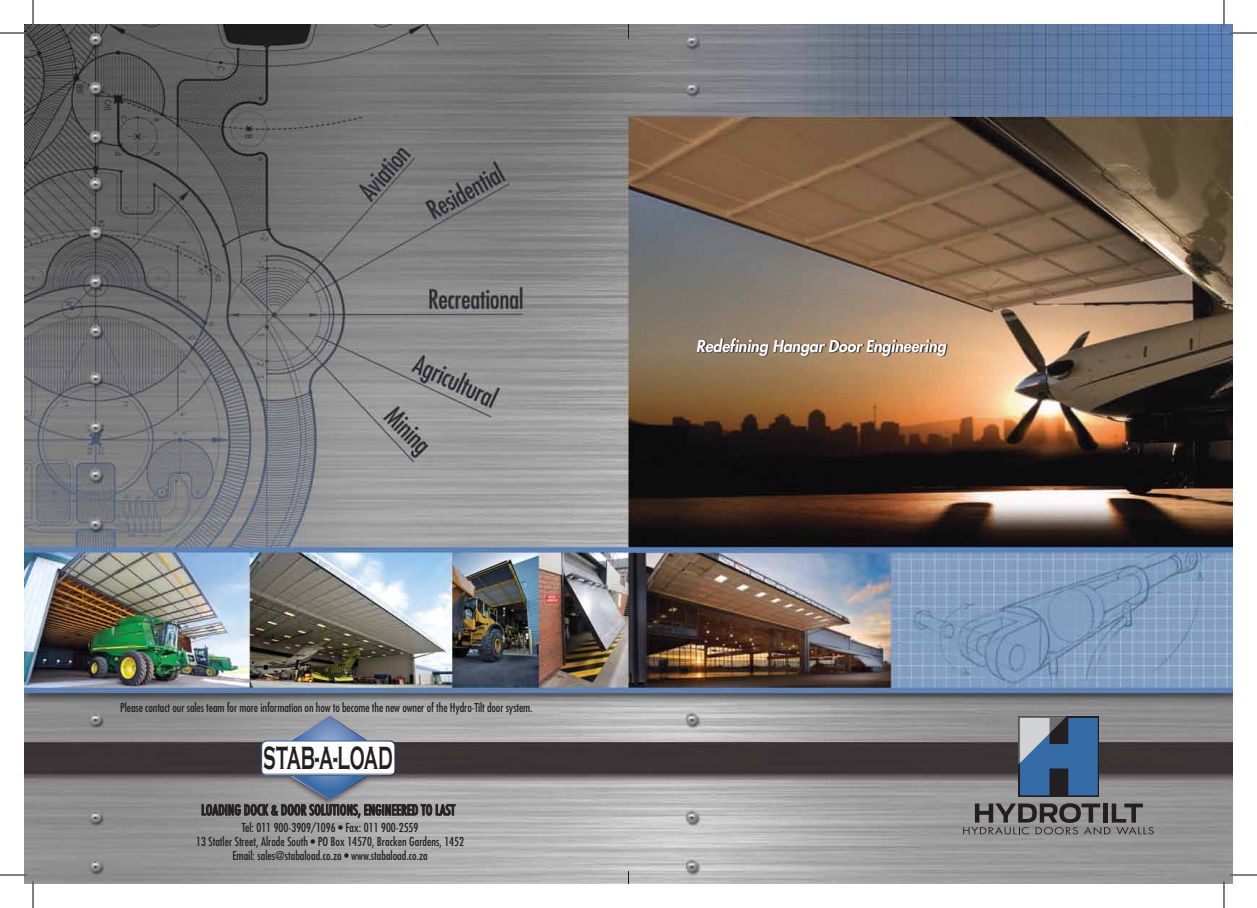
<style>
.page{position:relative;width:1257px;height:908px;background:#fff}
.page>*{position:absolute;margin:0;border:0;box-sizing:border-box;transform-origin:0 0}
.t1{font:700 33.1px "Copperplate Gothic";letter-spacing:-.005em;color:#231f20;scale:.53 1}
.t2{font:italic 800 16px "Futura";letter-spacing:-.01em;color:#fff}
.t3{font:condensed 14px "Futura";color:#231f20}
.t4{font:condensed 12px/14px "Futura";color:#231f20;text-align:center}
</style>
<div class="page">
<img style="left:24px;top:24px;width:1208px;height:859px">
<img style="left:628px;top:337px;width:387px;height:22px">
<svg style="left:628px;top:871px;width:1px;height:12px"></svg>
<svg style="left:628px;top:24px;width:1px;height:15px"></svg>
<svg style="left:1018px;top:716px;width:81px;height:81px"></svg>
<svg style="left:1018px;top:716px;width:79px;height:79px;background:#4a6d94"></svg>
<svg style="left:963px;top:803px;width:190px;height:32px;background:#727171"></svg>
<svg style="left:202px;top:716px;width:253px;height:102px"></svg>
<hr style="left:0;top:32px;width:27px;height:2px;background:#fff">
<hr style="left:1230px;top:32px;width:27px;height:2px;background:#fff">
<hr style="left:0;top:874px;width:27px;height:2px;background:#fff">
<hr style="left:1230px;top:874px;width:27px;height:2px;background:#fff">
<hr style="left:32px;top:0;width:2px;height:27px;background:#fff">
<hr style="left:32px;top:881px;width:2px;height:27px;background:#fff">
<svg style="left:0;top:33px;width:27px;height:1px"></svg>
<svg style="left:1230px;top:33px;width:27px;height:1px"></svg>
<svg style="left:0;top:875px;width:27px;height:1px"></svg>
<svg style="left:1230px;top:875px;width:27px;height:1px"></svg>
<svg style="left:33px;top:0;width:1px;height:27px"></svg>
<svg style="left:33px;top:881px;width:1px;height:27px"></svg>
<svg style="left:1223px;top:0;width:1px;height:27px"></svg>
<svg style="left:1223px;top:881px;width:1px;height:27px"></svg>
<p class="t4" style="left:120px;top:700px;width:414px">Please contact our sales team for more information on how to become the new owner of the Hydro-Tilt door system.</p>
<h1 class="t1" style="left:263px;top:740px;width:246px">STAB-A-LOAD</h1>
<p class="t3" style="left:201px;top:801px;width:255px">LOADING DOCK &amp; DOOR SOLUTIONS, ENGINEERED TO LAST</p>
<p class="t4" style="left:196px;top:820px;width:269px">Tel: 011 900-3909/1096 • Fax: 011 900-2559<br>13 Statler Street, Alrode South • PO Box 14570, Bracken Gardens, 1452<br>Email: sales@stabaload.co.za • www.stabaload.co.za</p>
<h2 class="t2" style="left:696px;top:335px;width:251px">Redefining Hangar Door Engineering</h2>
</div>
